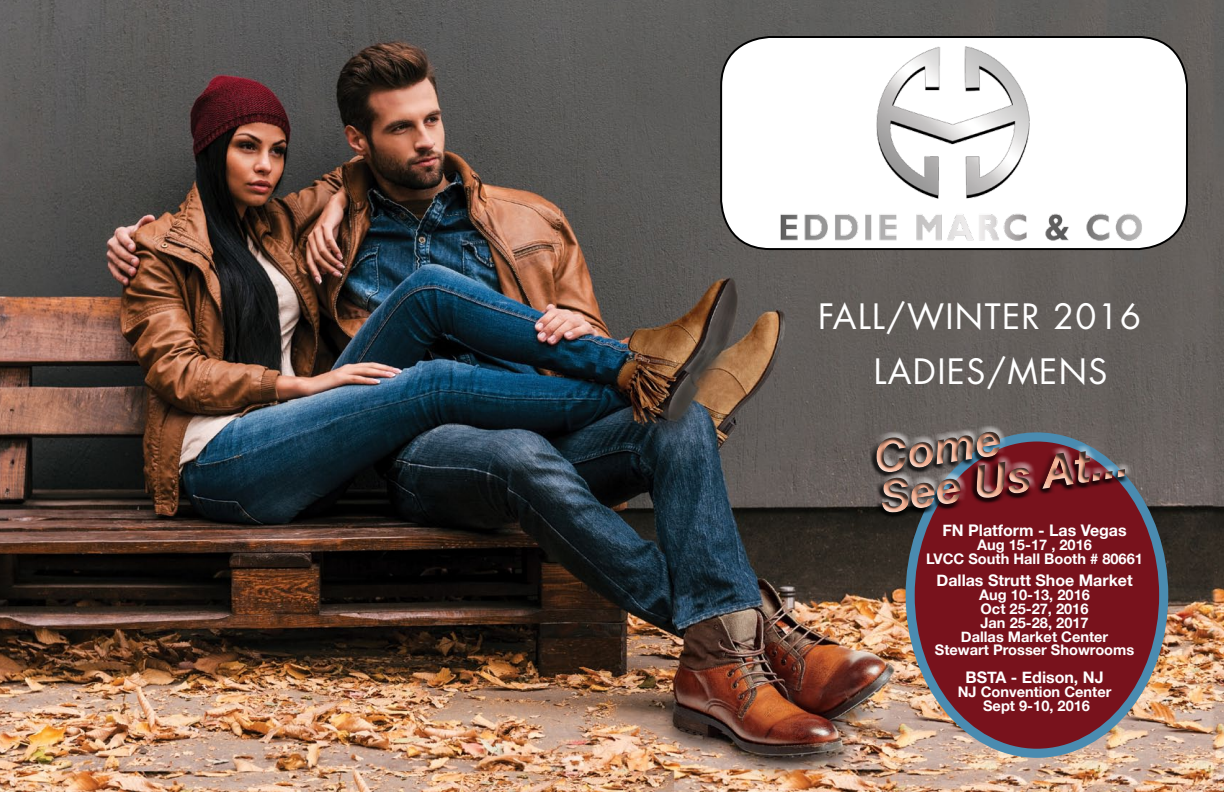
<style>
.page{position:relative;width:1224px;height:792px;background:#fff}
.page>*{position:absolute;margin:0;border:0;box-sizing:border-box;transform-origin:0 0}
.t1{font:italic 700 45.4px/40.8px "Helvetica Neue";color:#f0aa8c}
.t2{font:34px/55.6px "Futura";letter-spacing:.04em;color:#fff}
.t3{font:700 16px "Helvetica Neue";color:#fff}
.t4{font:700 14.6px/14px "Helvetica Neue";color:#fff;text-align:center}
</style>
<div class="page">
<img style="left:0;top:0;width:1224px;height:792px">
<svg style="left:721px;top:37px;width:466px;height:212px"></svg>
<img style="left:763px;top:39px;width:384px;height:208px">
<div style="left:720px;top:36px;width:468px;height:214px;border:2px solid #000;border-radius:49px"></div>
<div style="left:910px;top:437px;width:254px;height:316px;background:#78121c;border-radius:50%"></div>
<div style="left:906px;top:432px;width:262px;height:326px;border:9px solid #4a8bb0;border-radius:50%"></div>
<svg style="left:865px;top:395px;width:269px;height:128px"></svg>
<h2 class="t2" style="left:874px;top:289px;width:269px;text-indent:-56px">FALL/WINTER 2016<br>LADIES/MENS</h2>
<h1 class="t1" style="left:871px;top:437px;width:252px;rotate:-9deg">Come<br>See Us At...</h1>
<p class="t3" style="left:942px;top:520px;width:186px">FN Platform - Las Vegas</p>
<p class="t4" style="left:926px;top:537px;width:218px">Aug 15-17 , 2016<br>LVCC South Hall Booth # 80661</p>
<p class="t3" style="left:937px;top:570px;width:198px">Dallas Strutt Shoe Market</p>
<p class="t4" style="left:935px;top:587px;width:201px">Aug 10-13, 2016<br>Oct 25-27, 2016<br>Jan 25-28, 2017<br>Dallas Market Center<br>Stewart Prosser Showrooms</p>
<p class="t3" style="left:966px;top:668px;width:140px">BSTA - Edison, NJ</p>
<p class="t4" style="left:958px;top:685px;width:155px">NJ Convention Center<br>Sept 9-10, 2016</p>
</div>
